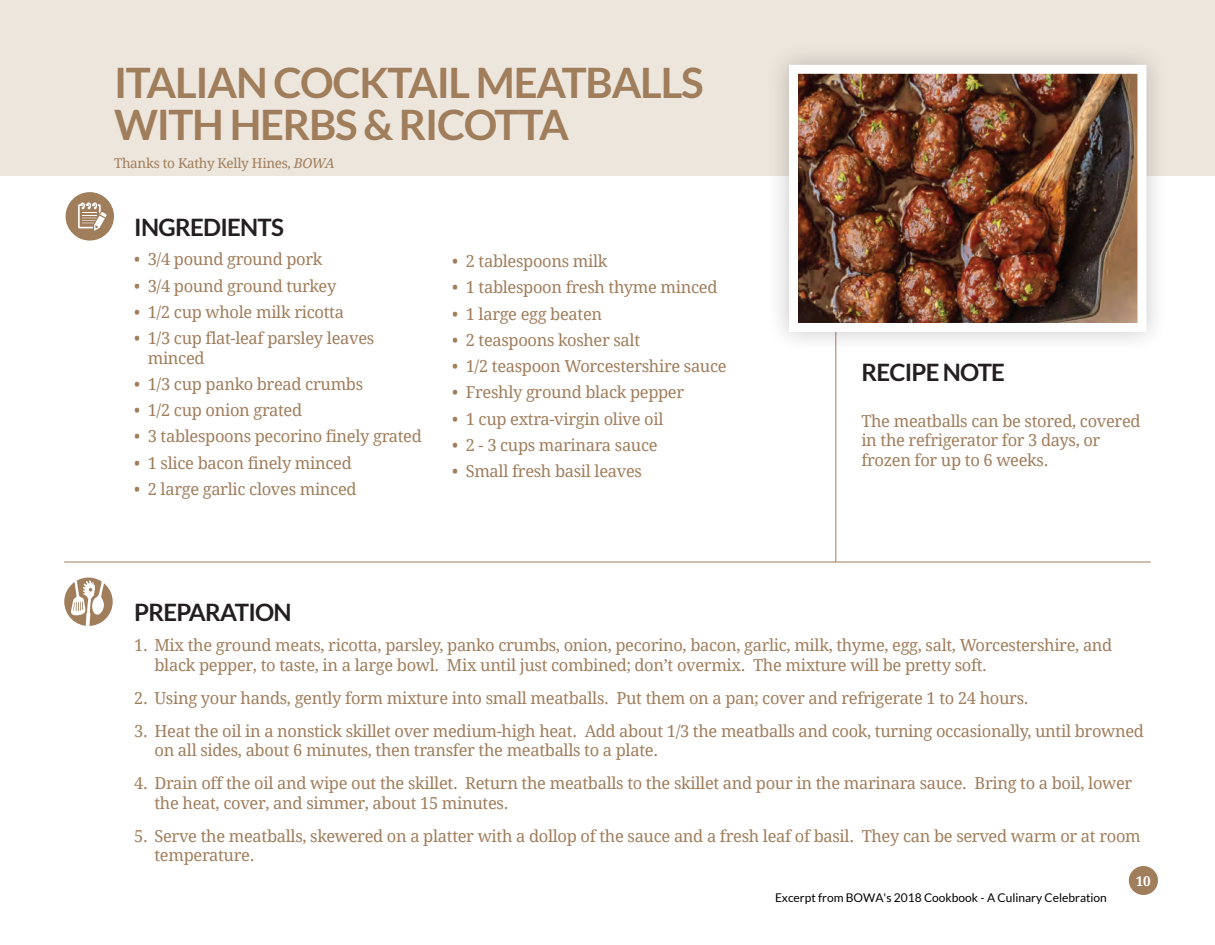
<style>
.page{position:relative;width:1215px;height:945px;background:#fff}
.page>*{position:absolute;margin:0;border:0;box-sizing:border-box;transform-origin:0 0}
.t1{font:700 42px/42px "Lato";letter-spacing:-.03em;color:#a07d5b}
.t2{font:700 24px "Lato";letter-spacing:-.03em;color:#231f20}
.t3{font:16.5px/19.5px "Droid Serif";letter-spacing:-.02em;color:#a07d5b}
.t4{font:13.5px "Droid Serif";letter-spacing:-.02em;color:#a07d5b}
.t5{font:700 13.5px "Droid Serif";color:#fff}
.t6{font:12px "Lato";color:#000}
.s1{font-style:italic}
</style>
<div class="page">
<div style="left:0;top:0;width:1215px;height:176px;background:#ede6dd"></div>
<hr style="left:835px;top:197px;width:1px;height:365px;background:#a07d5b">
<div style="left:766px;top:42px;width:403px;height:313px;background:#231f20;opacity:.25"></div>
<img style="left:799px;top:75px;width:337px;height:247px">
<div style="left:789px;top:65px;width:357px;height:267px;border:9px solid #fff"></div>
<div style="left:66px;top:192px;width:48px;height:49px;background:#a07d5b;border-radius:50%"></div>
<svg style="left:78px;top:202px;width:29px;height:29px"></svg>
<div style="left:64px;top:578px;width:49px;height:48px;background:#a07d5b;border-radius:50%"></div>
<svg style="left:71px;top:577px;width:38px;height:49px"></svg>
<div style="left:1129px;top:866px;width:29px;height:29px;background:#a07d5b;border-radius:50%"></div>
<hr style="left:64px;top:562px;width:1087px;height:1px;background:#a07d5b">
<h1 class="t1" style="left:114px;top:61px;width:591px">ITALIAN COCKTAIL MEATBALLS<br>WITH HERBS &amp; RICOTTA</h1>
<p class="t4" style="left:114px;top:155px;width:222px">Thanks to Kathy Kelly Hines, <span class="s1">BOWA</span></p>
<h2 class="t2" style="left:134px;top:213px;width:151px">INGREDIENTS</h2>
<p class="t3" style="left:134px;top:250px;width:190px">• 3/4 pound ground pork</p>
<p class="t3" style="left:134px;top:276px;width:204px">• 3/4 pound ground turkey</p>
<p class="t3" style="left:134px;top:302px;width:211px">• 1/2 cup whole milk ricotta</p>
<p class="t3" style="left:148px;top:329px;width:228px;text-indent:-13px">• 1/3 cup flat-leaf parsley leaves minced</p>
<p class="t3" style="left:134px;top:374px;width:230px">• 1/3 cup panko bread crumbs</p>
<p class="t3" style="left:134px;top:401px;width:170px">• 1/2 cup onion grated</p>
<p class="t3" style="left:134px;top:427px;width:289px">• 3 tablespoons pecorino finely grated</p>
<p class="t3" style="left:134px;top:453px;width:219px">• 1 slice bacon finely minced</p>
<p class="t3" style="left:134px;top:479px;width:224px">• 2 large garlic cloves minced</p>
<p class="t3" style="left:452px;top:252px;width:157px">• 2 tablespoons milk</p>
<p class="t3" style="left:452px;top:278px;width:267px">• 1 tablespoon fresh thyme minced</p>
<p class="t3" style="left:452px;top:304px;width:151px">• 1 large egg beaten</p>
<p class="t3" style="left:452px;top:330px;width:189px">• 2 teaspoons kosher salt</p>
<p class="t3" style="left:452px;top:357px;width:276px">• 1/2 teaspoon Worcestershire sauce</p>
<p class="t3" style="left:452px;top:383px;width:234px">• Freshly ground black pepper</p>
<p class="t3" style="left:452px;top:409px;width:213px">• 1 cup extra-virgin olive oil</p>
<p class="t3" style="left:452px;top:435px;width:207px">• 2 - 3 cups marinara sauce</p>
<p class="t3" style="left:452px;top:462px;width:191px">• Small fresh basil leaves</p>
<h2 class="t2" style="left:861px;top:358px;width:145px">RECIPE NOTE</h2>
<p class="t3" style="left:861px;top:411px;width:281px">The meatballs can be stored, covered in the refrigerator for 3 days, or frozen for up to 6 weeks.</p>
<h2 class="t2" style="left:134px;top:599px;width:159px">PREPARATION</h2>
<p class="t3" style="left:154px;top:636px;width:959px;text-indent:-20px">1. Mix the ground meats, ricotta, parsley, panko crumbs, onion, pecorino, bacon, garlic, milk, thyme, egg, salt, Worcestershire, and black pepper, to taste, in a large bowl. Mix until just combined; don’t overmix. The mixture will be pretty soft.</p>
<p class="t3" style="left:134px;top:688px;width:896px">2. Using your hands, gently form mixture into small meatballs. Put them on a pan; cover and refrigerate 1 to 24 hours.</p>
<p class="t3" style="left:154px;top:721px;width:991px;text-indent:-20px">3. Heat the oil in a nonstick skillet over medium-high heat. Add about 1/3 the meatballs and cook, turning occasionally, until browned on all sides, about 6 minutes, then transfer the meatballs to a plate.</p>
<p class="t3" style="left:154px;top:774px;width:979px;text-indent:-20px">4. Drain off the oil and wipe out the skillet. Return the meatballs to the skillet and pour in the marinara sauce. Bring to a boil, lower the heat, cover, and simmer, about 15 minutes.</p>
<p class="t3" style="left:154px;top:826px;width:988px;text-indent:-20px">5. Serve the meatballs, skewered on a platter with a dollop of the sauce and a fresh leaf of basil. They can be served warm or at room temperature.</p>
<p class="t6" style="left:775px;top:891px;width:333px">Excerpt from BOWA's 2018 Cookbook - A Culinary Celebration</p>
<p class="t5" style="left:1136px;top:873px;width:16px">10</p>
</div>
